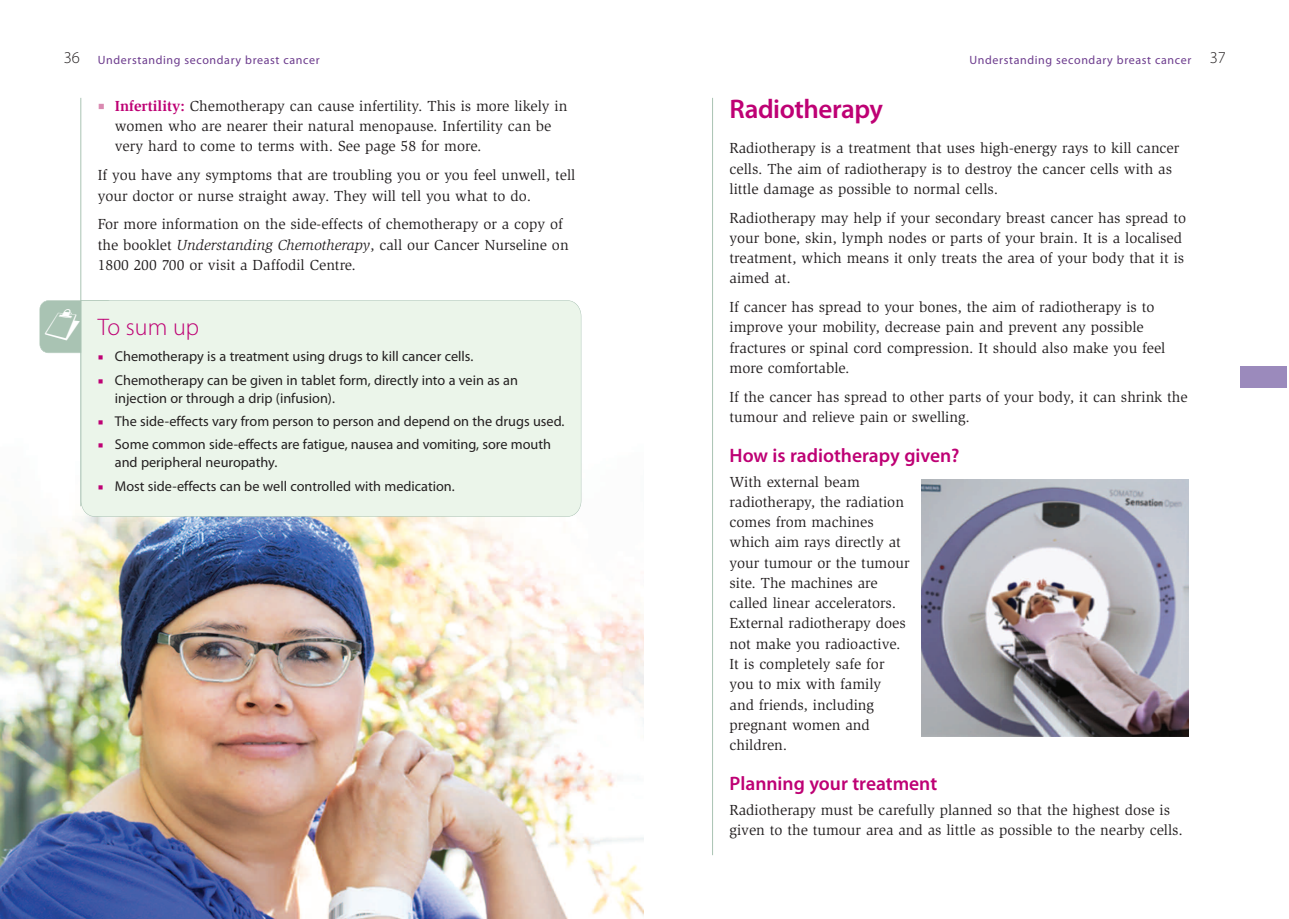
<style>
.page{position:relative;width:1289px;height:919px;background:#fff}
.page>*{position:absolute;margin:0;border:0;box-sizing:border-box;transform-origin:0 0}
.t1{font:42px "Webdings";color:#fff}
.t2{font:600 27px "Myriad Pro";letter-spacing:-.015em;color:#be0174}
.t3{font:300 24px "Myriad Pro";color:#be0174}
.t4{font:600 19.5px "Myriad Pro";color:#be0174}
.t5{font:15px/20.2px "Slimbach Std";color:#231f20}
.t6{font:14.25px/18px "Myriad Pro";color:#231f20}
.t7{font:12px "Myriad Pro";letter-spacing:.05em;color:#6c3b8d}
.s1{font-weight:300;font-size:16.5px;color:#231f20}
.s2{font-family:"Minion Pro";font-size:18px;color:#da8ab1}
.s3{font-weight:700;color:#be0174}
.s4{font-style:italic}
.s5{font-family:"Minion Pro";color:#be0174}
</style>
<div class="page">
<img style="left:1px;top:98px;width:642px;height:820px">
<hr style="left:712px;top:98px;width:1px;height:757px;background:#a9c3b3">
<hr style="left:81px;top:98px;width:1px;height:408px;background:#a9c3b3">
<div style="left:40px;top:301px;width:75px;height:51px;background:#a9c3b3;border-radius:9px"></div>
<div style="left:40px;top:300px;width:76px;height:53px;border:1px solid #a9c3b3;border-radius:9px"></div>
<div style="left:81px;top:300px;width:500px;height:216px;background:#ebf5ea"></div>
<img style="left:921px;top:479px;width:267px;height:257px">
<div style="left:1239px;top:367px;width:47px;height:21px;background:#9b8abc"></div>
<p class="t7" style="left:64px;top:56px;width:257px"><span class="s1">36</span> Understanding secondary breast cancer</p>
<p class="t7" style="left:969px;top:56px;width:258px">Understanding secondary breast cancer <span class="s1">37</span></p>
<h1 class="t1" style="left:41px;top:303px;width:44px">▪</h1>
<p class="t5" style="left:115px;top:97px;width:454px;text-indent:-17px"><span class="s2">■</span> <span class="s3">Infertility:</span> Chemotherapy can cause infertility. This is more likely in women who are nearer their natural menopause. Infertility can be very hard to come to terms with. See page 58 for more.</p>
<p class="t5" style="left:98px;top:166px;width:479px">If you have any symptoms that are troubling you or you feel unwell, tell your doctor or nurse straight away. They will tell you what to do.</p>
<p class="t5" style="left:98px;top:215px;width:472px">For more information on the side-effects of chemotherapy or a copy of the booklet <span class="s4">Understanding Chemotherapy</span>, call our Cancer Nurseline on<br>1800 200 700 or visit a Daffodil Centre.</p>
<h3 class="t3" style="left:98px;top:318px;width:103px">To sum up</h3>
<p class="t6" style="left:98px;top:348px;width:377px"><span class="s5">■</span> Chemotherapy is a treatment using drugs to kill cancer cells.</p>
<p class="t6" style="left:115px;top:372px;width:404px;text-indent:-17px"><span class="s5">■</span> Chemotherapy can be given in tablet form, directly into a vein as an injection or through a drip (infusion).</p>
<p class="t6" style="left:98px;top:413px;width:468px"><span class="s5">■</span> The side-effects vary from person to person and depend on the drugs used.</p>
<p class="t6" style="left:115px;top:436px;width:438px;text-indent:-17px"><span class="s5">■</span> Some common side-effects are fatigue, nausea and vomiting, sore mouth and peripheral neuropathy.</p>
<p class="t6" style="left:98px;top:478px;width:358px"><span class="s5">■</span> Most side-effects can be well controlled with medication.</p>
<h2 class="t2" style="left:729px;top:99px;width:155px">Radiotherapy</h2>
<p class="t5" style="left:729px;top:139px;width:451px">Radiotherapy is a treatment that uses high-energy rays to kill cancer cells. The aim of radiotherapy is to destroy the cancer cells with as little damage as possible to normal cells.</p>
<p class="t5" style="left:729px;top:208px;width:458px">Radiotherapy may help if your secondary breast cancer has spread to your bone, skin, lymph nodes or parts of your brain. It is a localised treatment, which means it only treats the area of your body that it is aimed at.</p>
<p class="t5" style="left:729px;top:298px;width:437px">If cancer has spread to your bones, the aim of radiotherapy is to improve your mobility, decrease pain and prevent any possible fractures or spinal cord compression. It should also make you feel more comfortable.</p>
<p class="t5" style="left:729px;top:387px;width:459px">If the cancer has spread to other parts of your body, it can shrink the tumour and relieve pain or swelling.</p>
<h3 class="t4" style="left:729px;top:448px;width:231px">How is radiotherapy given?</h3>
<p class="t5" style="left:729px;top:472px;width:181px">With external beam radiotherapy, the radiation comes from machines which aim rays directly at your tumour or the tumour site. The machines are called linear accelerators.<br>External radiotherapy does not make you radioactive.<br>It is completely safe for you to mix with family<br>and friends, including pregnant women and children.</p>
<h3 class="t4" style="left:729px;top:776px;width:209px">Planning your treatment</h3>
<p class="t5" style="left:729px;top:800px;width:455px">Radiotherapy must be carefully planned so that the highest dose is given to the tumour area and as little as possible to the nearby cells.</p>
</div>
